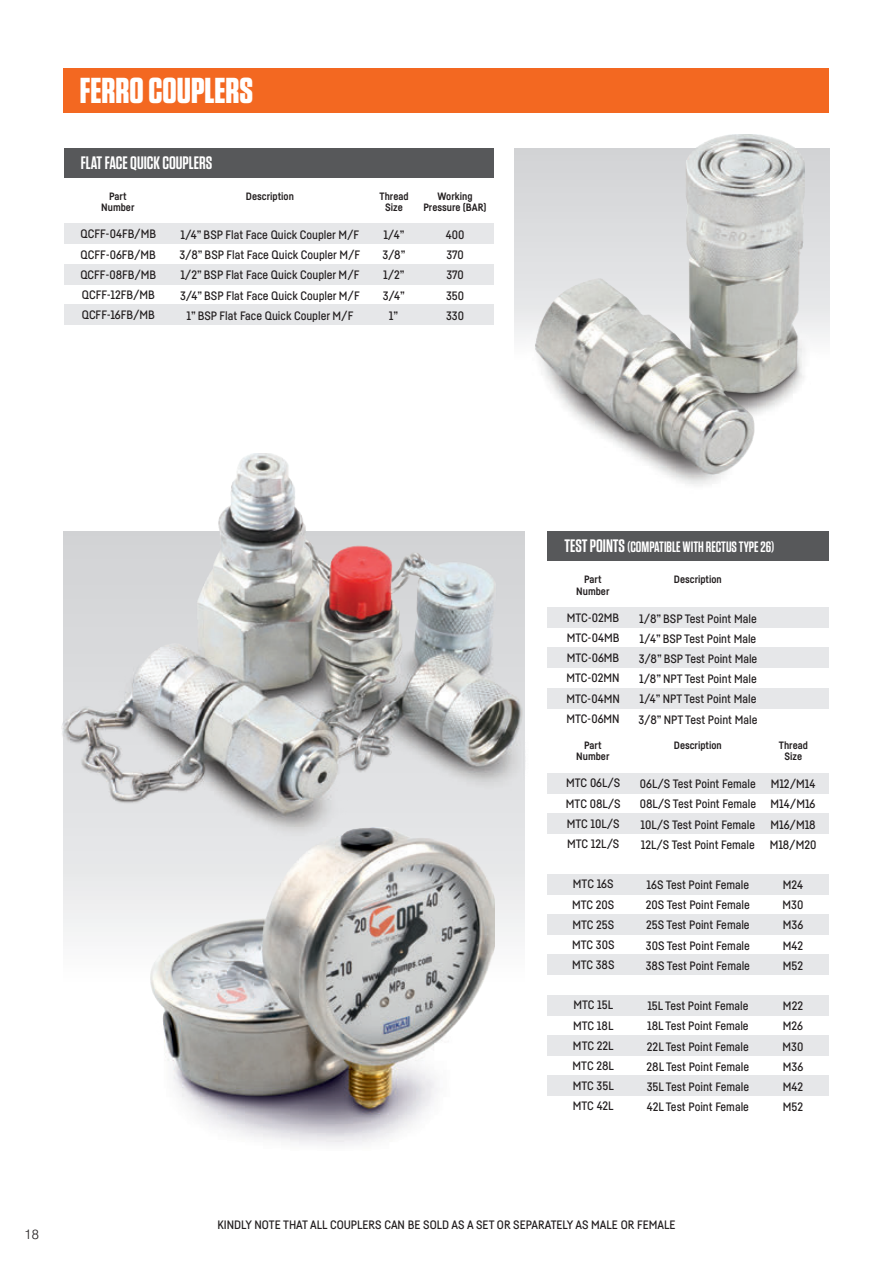
<style>
.page{position:relative;width:892px;height:1263px;background:#fff}
.page>*{position:absolute;margin:0;border:0;box-sizing:border-box;transform-origin:0 0}
.t1{font:700 36px "Tungsten";color:#fff}
.t2{font:600 18px "Tungsten";color:#fff}
.t3{font:600 15px "Tungsten";color:#fff}
.t4{font:300 13.5px "Swiss 721 BT";color:#231f20}
.t5{font:500 12px/20.1px "Fabrikat";color:#231f20;text-align:justify}
.t6{font:700 10.5px/11.4px "Fabrikat";color:#231f20;text-align:center}
.s1{font-size:18px}
</style>
<div class="page">
<div style="left:64px;top:148px;width:430px;height:30px;background:#57585a"></div>
<div style="left:64px;top:224px;width:430px;height:20px;background:#e6e7e9"></div>
<div style="left:64px;top:264px;width:430px;height:20px;background:#e6e7e9"></div>
<div style="left:64px;top:304px;width:430px;height:21px;background:#e6e7e9"></div>
<div style="left:547px;top:773px;width:282px;height:20px;background:#e6e7e9"></div>
<div style="left:547px;top:995px;width:282px;height:20px;background:#e6e7e9"></div>
<div style="left:547px;top:813px;width:282px;height:20px;background:#e6e7e9"></div>
<div style="left:547px;top:1035px;width:282px;height:20px;background:#e6e7e9"></div>
<div style="left:547px;top:874px;width:282px;height:20px;background:#e6e7e9"></div>
<div style="left:547px;top:1075px;width:282px;height:21px;background:#e6e7e9"></div>
<div style="left:547px;top:914px;width:282px;height:20px;background:#e6e7e9"></div>
<div style="left:547px;top:954px;width:282px;height:20px;background:#e6e7e9"></div>
<svg style="left:64px;top:845px;width:461px;height:106px"></svg>
<div style="left:547px;top:531px;width:282px;height:30px;background:#57585a"></div>
<div style="left:547px;top:607px;width:282px;height:20px;background:#e6e7e9"></div>
<div style="left:547px;top:648px;width:282px;height:20px;background:#e6e7e9"></div>
<div style="left:547px;top:688px;width:282px;height:20px;background:#e6e7e9"></div>
<img style="left:62px;top:453px;width:464px;height:392px">
<img style="left:138px;top:827px;width:356px;height:318px">
<div style="left:515px;top:148px;width:314px;height:227px;background:linear-gradient(to bottom,#cdced1,#fafafb)"></div>
<div style="left:64px;top:68px;width:765px;height:44px;background:#f36821"></div>
<img style="left:523px;top:310px;width:298px;height:191px">
<img style="left:536px;top:134px;width:268px;height:340px">
<h1 class="t1" style="left:80px;top:70px;width:175px">FERRO COUPLERS</h1>
<h2 class="t2" style="left:81px;top:156px;width:133px">FLAT FACE QUICK COUPLERS</h2>
<p class="t6" style="left:101px;top:191px;width:35px">Part<br>Number</p>
<p class="t6" style="left:246px;top:191px;width:49px">Description</p>
<p class="t6" style="left:380px;top:191px;width:31px">Thread<br>Size</p>
<p class="t5" style="left:80px;top:225px;width:77px;text-align:left">QCFF‐04FB/MB<br>QCFF‐06FB/MB<br>QCFF‐08FB/MB<br>QCFF‐12FB/MB<br>QCFF‐16FB/MB</p>
<p class="t5" style="left:180px;top:226px;width:182px;text-align:center">1/4” BSP Flat Face Quick Coupler M/F 3/8” BSP Flat Face Quick Coupler M/F 1/2” BSP Flat Face Quick Coupler M/F 3/4” BSP Flat Face Quick Coupler M/F 1” BSP Flat Face Quick Coupler M/F</p>
<p class="t5" style="left:382px;top:226px;width:25px;text-align:center">1/4”<br>3/8”<br>1/2”<br>3/4”<br>1”</p>
<p class="t5" style="left:446px;top:226px;width:20px">400<br>370<br>370<br>350<br>330</p>
<p class="t6" style="left:423px;top:191px;width:65px">Working<br>Pressure (BAR)</p>
<p class="t4" style="left:24px;top:1228px;width:16px">18</p>
<p class="t3" style="left:564px;top:542px;width:211px"><span class="s1">TEST POINTS</span>(COMPATIBLE WITH RECTUS TYPE 26)</p>
<p class="t6" style="left:576px;top:574px;width:35px">Part<br>Number</p>
<p class="t6" style="left:674px;top:574px;width:49px">Description</p>
<p class="t5" style="left:566px;top:608px;width:55px">MTC‐02MB MTC‐04MB MTC‐06MB MTC-02MN MTC-04MN MTC-06MN</p>
<p class="t5" style="left:639px;top:609px;width:120px">1/8” BSP Test Point Male 1/4” BSP Test Point Male 3/8” BSP Test Point Male 1/8” NPT Test Point Male 1/4” NPT Test Point Male 3/8” NPT Test Point Male</p>
<p class="t6" style="left:674px;top:740px;width:49px">Description</p>
<p class="t6" style="left:576px;top:740px;width:35px">Part<br>Number</p>
<p class="t6" style="left:779px;top:740px;width:31px">Thread<br>Size</p>
<p class="t5" style="left:566px;top:774px;width:56px">MTC 06L/S MTC 08L/S MTC 10L/S MTC 12L/S</p>
<p class="t5" style="left:572px;top:875px;width:44px">MTC 16S MTC 20S MTC 25S MTC 30S MTC 38S</p>
<p class="t5" style="left:573px;top:996px;width:43px">MTC 15L MTC 18L MTC 22L MTC 28L MTC 35L MTC 42L</p>
<p class="t5" style="left:640px;top:775px;width:118px">06L/S Test Point Female 08L/S Test Point Female 10L/S Test Point Female 12L/S Test Point Female</p>
<p class="t5" style="left:646px;top:875px;width:106px">16S Test Point Female 20S Test Point Female 25S Test Point Female 30S Test Point Female 38S Test Point Female</p>
<p class="t5" style="left:646px;top:996px;width:104px">15L Test Point Female 18L Test Point Female 22L Test Point Female 28L Test Point Female 35L Test Point Female 42L Test Point Female</p>
<p class="t5" style="left:770px;top:775px;width:48px">M12/M14<br>M14/M16<br>M16/M18<br>M18/M20</p>
<p class="t5" style="left:783px;top:875px;width:22px">M24<br>M30<br>M36<br>M42<br>M52</p>
<p class="t5" style="left:783px;top:996px;width:22px">M22<br>M26<br>M30<br>M36<br>M42<br>M52</p>
<p class="t5" style="left:217px;top:1215px;width:460px">KINDLY NOTE THAT ALL COUPLERS CAN BE SOLD AS A SET OR SEPARATELY AS MALE OR FEMALE</p>
</div>
